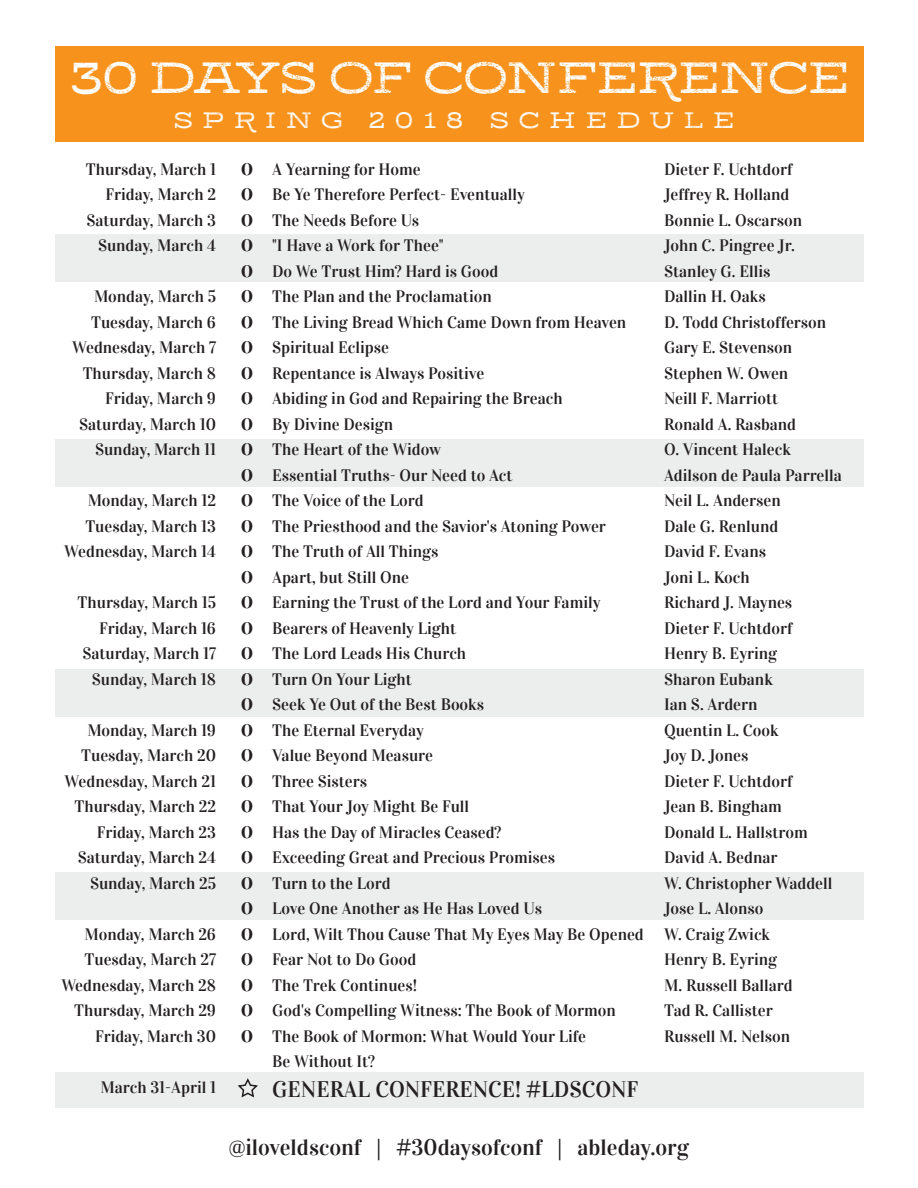
<style>
.page{position:relative;width:918px;height:1188px;background:#fff}
.page>*{position:absolute;margin:0;border:0;box-sizing:border-box;transform-origin:0 0}
.t1{font:43.95px "Gora Rough";letter-spacing:-.01em;color:#fff}
.t2{font:24px/25.5px "Vidaloka";color:#231f20;text-align:justify}
.t3{font:22.5px "Vidaloka";color:#231f20}
.t4{font:22.5px "Gora Rough";letter-spacing:.45em;color:#fff}
.t5{font:16.5px/25.5px "Vidaloka";color:#231f20;text-align:right}
</style>
<div class="page">
<div style="left:55px;top:439px;width:808px;height:47px;background:#eceded"></div>
<div style="left:55px;top:234px;width:808px;height:48px;background:#eceded"></div>
<div style="left:55px;top:47px;width:808px;height:95px;background:#f7931d"></div>
<div style="left:55px;top:669px;width:808px;height:47px;background:#eceded"></div>
<div style="left:55px;top:872px;width:808px;height:48px;background:#eceded"></div>
<div style="left:55px;top:1072px;width:808px;height:36px;background:#eceded"></div>
<svg style="left:237px;top:1078px;width:21px;height:20px"></svg>
<h1 class="t1" style="left:69px;top:49px;width:781px">30 DAYS OF CONFERENCE</h1>
<h3 class="t4" style="left:174px;top:105px;width:562px">SPRING 2018 SCHEDULE</h3>
<p class="t5" style="left:86px;top:157px;width:132px">Thursday, March 1<br>Friday, March 2<br>Saturday, March 3<br>Sunday, March 4</p>
<p class="t5" style="left:72px;top:284px;width:145px">Monday, March 5<br>Tuesday, March 6<br>Wednesday, March 7<br>Thursday, March 8<br>Friday, March 9<br>Saturday, March 10<br>Sunday, March 11</p>
<p class="t5" style="left:64px;top:488px;width:153px">Monday, March 12<br>Tuesday, March 13<br>Wednesday, March 14</p>
<p class="t5" style="left:78px;top:590px;width:140px">Thursday, March 15<br>Friday, March 16<br>Saturday, March 17<br>Sunday, March 18</p>
<p class="t5" style="left:65px;top:718px;width:153px">Monday, March 19<br>Tuesday, March 20<br>Wednesday, March 21<br>Thursday, March 22<br>Friday, March 23<br>Saturday, March 24<br>Sunday, March 25</p>
<p class="t5" style="left:61px;top:922px;width:156px">Monday, March 26<br>Tuesday, March 27<br>Wednesday, March 28<br>Thursday, March 29<br>Friday, March 30</p>
<p class="t5" style="left:100px;top:1075px;width:117px">March 31-April 1</p>
<p class="t5" style="left:272px;top:157px;width:373px;text-align:left">A Yearning for Home<br>Be Ye Therefore Perfect- Eventually<br>The Needs Before Us<br>"I Have a Work for Thee"<br>Do We Trust Him? Hard is Good<br>The Plan and the Proclamation<br>The Living Bread Which Came Down from Heaven<br>Spiritual Eclipse<br>Repentance is Always Positive<br>Abiding in God and Repairing the Breach<br>By Divine Design<br>The Heart of the Widow<br>Essential Truths- Our Need to Act<br>The Voice of the Lord<br>The Priesthood and the Savior's Atoning Power<br>The Truth of All Things<br>Apart, but Still One<br>Earning the Trust of the Lord and Your Family<br>Bearers of Heavenly Light<br>The Lord Leads His Church<br>Turn On Your Light<br>Seek Ye Out of the Best Books<br>The Eternal Everyday<br>Value Beyond Measure<br>Three Sisters<br>That Your Joy Might Be Full<br>Has the Day of Miracles Ceased?<br>Exceeding Great and Precious Promises<br>Turn to the Lord<br>Love One Another as He Has Loved Us<br>Lord, Wilt Thou Cause That My Eyes May Be Opened<br>Fear Not to Do Good<br>The Trek Continues!<br>God's Compelling Witness: The Book of Mormon<br>The Book of Mormon: What Would Your Life<br>Be Without It?</p>
<h3 class="t3" style="left:272px;top:1076px;width:368px">GENERAL CONFERENCE! #LDSCONF</h3>
<h2 class="t2" style="left:241px;top:154px;width:14px">o o o o o o o o o o o o o o o o o o o o o o o o o o o o o o o o o o o</h2>
<p class="t5" style="left:664px;top:157px;width:179px;text-align:left">Dieter F. Uchtdorf<br>Jeffrey R. Holland<br>Bonnie L. Oscarson<br>John C. Pingree Jr.<br>Stanley G. Ellis<br>Dallin H. Oaks<br>D. Todd Christofferson<br>Gary E. Stevenson<br>Stephen W. Owen<br>Neill F. Marriott<br>Ronald A. Rasband<br>O. Vincent Haleck<br>Adilson de Paula Parrella<br>Neil L. Andersen<br>Dale G. Renlund<br>David F. Evans<br>Joni L. Koch<br>Richard J. Maynes<br>Dieter F. Uchtdorf<br>Henry B. Eyring<br>Sharon Eubank<br>Ian S. Ardern<br>Quentin L. Cook<br>Joy D. Jones<br>Dieter F. Uchtdorf<br>Jean B. Bingham<br>Donald L. Hallstrom<br>David A. Bednar<br>W. Christopher Waddell<br>Jose L. Alonso<br>W. Craig Zwick<br>Henry B. Eyring<br>M. Russell Ballard<br>Tad R. Callister<br>Russell M. Nelson</p>
<h3 class="t3" style="left:229px;top:1133px;width:462px">@iloveldsconf | #30daysofconf | ableday.org</h3>
</div>
